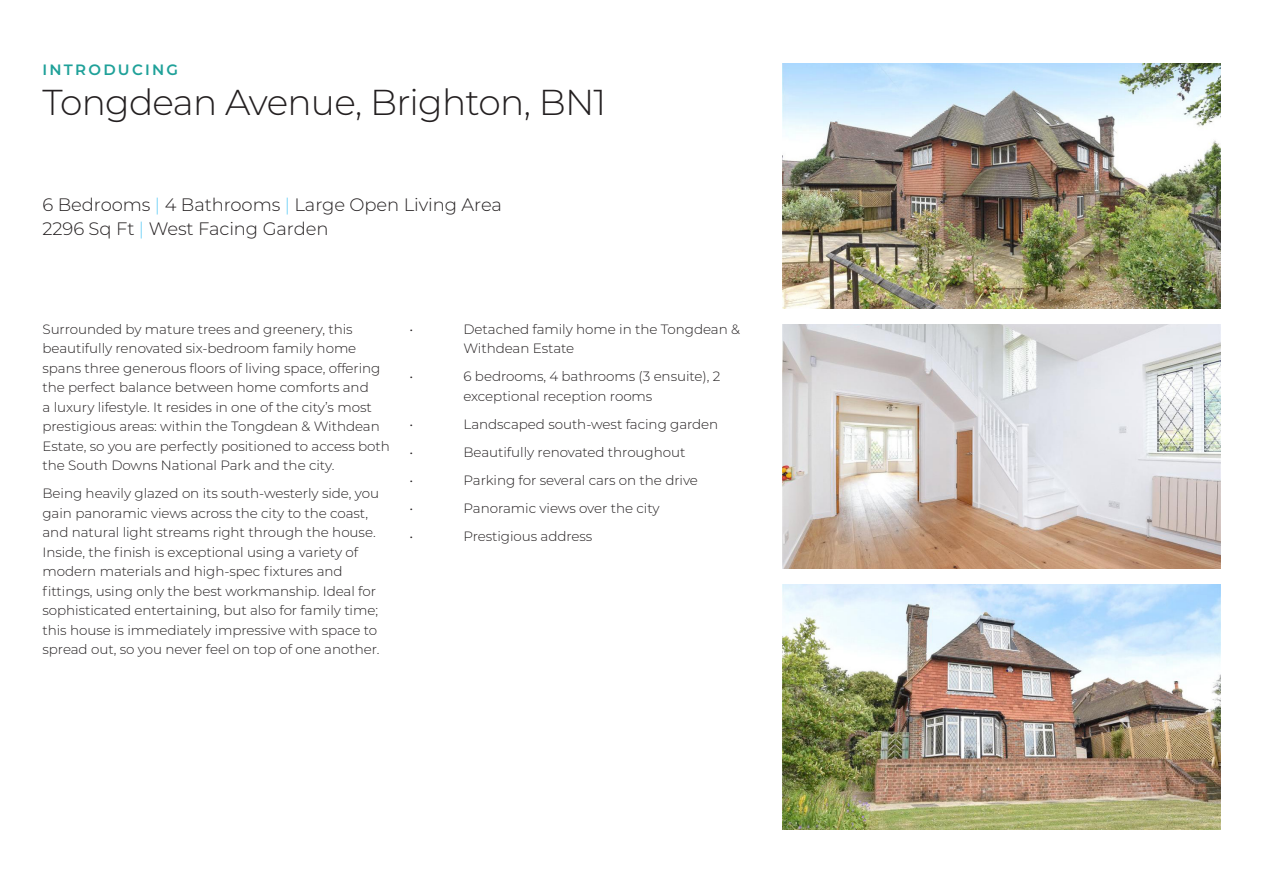
<style>
.page{position:relative;width:1263px;height:893px;background:#fff}
.page>*{position:absolute;margin:0;border:0;box-sizing:border-box;transform-origin:0 0}
.t1{font:300 36px "Montserrat";letter-spacing:-.02em;color:#231f20}
.t2{font:300 18px "Montserrat";letter-spacing:-.005em;color:#231f20}
.t3{font:600 15px "Montserrat";letter-spacing:.15em;color:#1fa199}
.AV_Paragraph_text{font:300 13.5px/19.5px "Montserrat";letter-spacing:-.005em;color:#231f20}
.s1{color:#6bcff6}
</style>
<div class="page">
<img style="left:782px;top:64px;width:438px;height:244px">
<img style="left:782px;top:324px;width:438px;height:245px">
<img style="left:782px;top:585px;width:438px;height:244px">
<p class="t3" style="left:43px;top:59px;width:137px">INTRODUCING</p>
<p class="t1" style="left:43px;top:78px;width:565px">Tongdean Avenue, Brighton, BN1</p>
<p class="t2" style="left:43px;top:193px;width:461px">6 Bedrooms <span class="s1">|</span> 4 Bathrooms <span class="s1">|</span> Large Open Living Area</p>
<p class="t2" style="left:43px;top:217px;width:287px">2296 Sq Ft <span class="s1">|</span> West Facing Garden</p>
<p class="AV_Paragraph_text" style="left:43px;top:319px;width:349px">Surrounded by mature trees and greenery, this beautifully renovated six-bedroom family home spans three generous floors of living space, offering the perfect balance between home comforts and<br>a luxury lifestyle. It resides in one of the city’s most prestigious areas: within the Tongdean &amp; Withdean Estate, so you are perfectly positioned to access both the South Downs National Park and the city.</p>
<p class="AV_Paragraph_text" style="left:43px;top:483px;width:338px">Being heavily glazed on its south-westerly side, you gain panoramic views across the city to the coast, and natural light streams right through the house.<br>Inside, the finish is exceptional using a variety of modern materials and high-spec fixtures and fittings, using only the best workmanship. Ideal for sophisticated entertaining, but also for family time; this house is immediately impressive with space to spread out, so you never feel on top of one another.</p>
<p class="AV_Paragraph_text" style="left:409px;top:319px;width:5px">•</p>
<p class="AV_Paragraph_text" style="left:463px;top:319px;width:278px">Detached family home in the Tongdean &amp;<br>Withdean Estate</p>
<p class="AV_Paragraph_text" style="left:409px;top:366px;width:5px">•</p>
<p class="AV_Paragraph_text" style="left:463px;top:366px;width:258px">6 bedrooms, 4 bathrooms (3 ensuite), 2 exceptional reception rooms</p>
<p class="AV_Paragraph_text" style="left:409px;top:414px;width:5px">•</p>
<p class="AV_Paragraph_text" style="left:463px;top:414px;width:256px">Landscaped south-west facing garden</p>
<p class="AV_Paragraph_text" style="left:409px;top:442px;width:5px">•</p>
<p class="AV_Paragraph_text" style="left:463px;top:442px;width:223px">Beautifully renovated throughout</p>
<p class="AV_Paragraph_text" style="left:409px;top:470px;width:5px">•</p>
<p class="AV_Paragraph_text" style="left:463px;top:470px;width:236px">Parking for several cars on the drive</p>
<p class="AV_Paragraph_text" style="left:409px;top:498px;width:5px">•</p>
<p class="AV_Paragraph_text" style="left:463px;top:498px;width:198px">Panoramic views over the city</p>
<p class="AV_Paragraph_text" style="left:409px;top:526px;width:5px">•</p>
<p class="AV_Paragraph_text" style="left:463px;top:526px;width:130px">Prestigious address</p>
</div>
